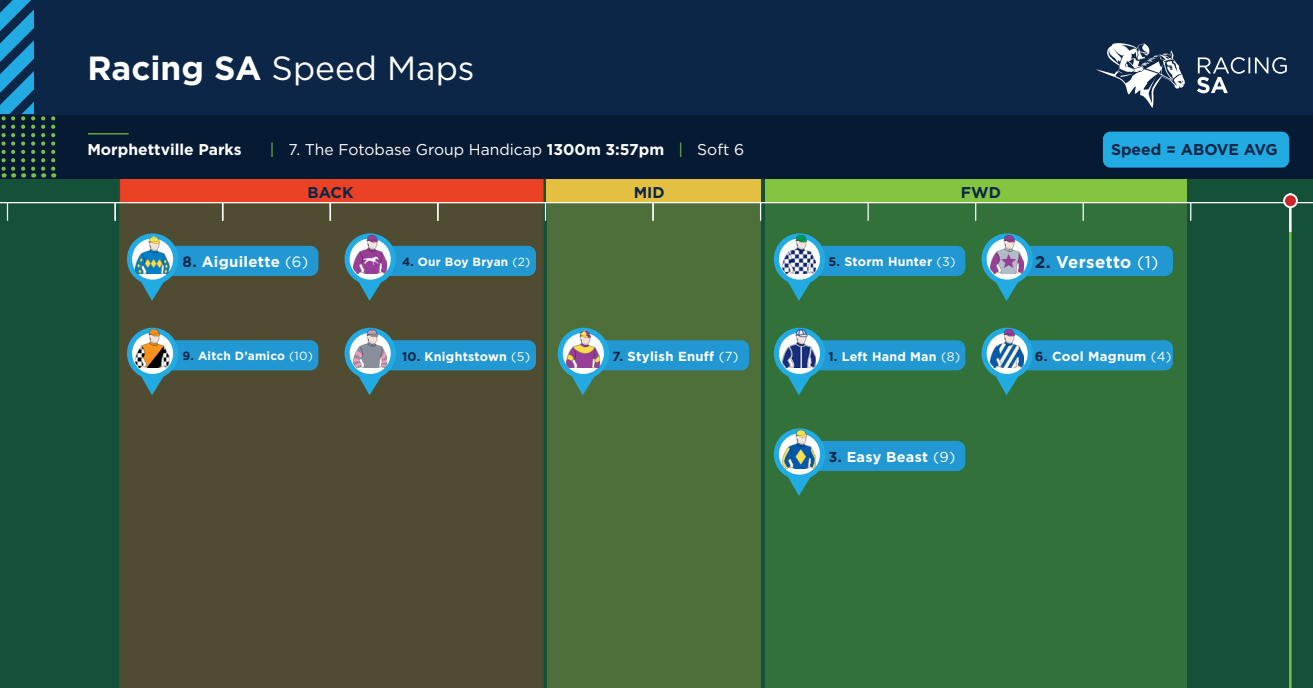
<style>
.page{position:relative;width:1313px;height:688px;background:#fff}
.page>*{position:absolute;margin:0;border:0;box-sizing:border-box;transform-origin:0 0}
.t1{font:33.5px "Gotham HTF";color:#fff}
.t2{font:700 16.88px "Gotham HTF";letter-spacing:.02em;color:#fff}
.t3{font:15.62px "Gotham";color:#fff}
.t4{font:700 15.62px "Gotham HTF";color:#0c2647}
.t5{font:700 15.62px "Gotham HTF";color:#fff}
.t6{font:700 15px "Gotham HTF";letter-spacing:.02em;color:#fff}
.t7{font:700 14.38px "Gotham HTF";letter-spacing:.02em;color:#fff}
.t8{font:700 13.12px "Gotham HTF";letter-spacing:.02em;color:#fff}
.t9{font:700 12.5px "Gotham HTF";letter-spacing:.02em;color:#fff}
.t10{font:700 11.88px "Gotham HTF";letter-spacing:.02em;color:#fff}
.s1{font-weight:700}
.s2{font-family:"Gotham HTF";color:#79c142}
.s3{font-family:"Gotham HTF"}
.s4{font-family:"Gotham HTF";font-weight:700}
.s5{color:#0c2647}
.s6{font-family:"Gotham";font-weight:400}
</style>
<div class="page">
<div style="left:0;top:149px;width:1312px;height:539px;background:#155138"></div>
<div style="left:119px;top:203px;width:424px;height:485px;background:#504c32"></div>
<div style="left:120px;top:178px;width:423px;height:25px;background:#eb4225;border:1px solid #eb3e26"></div>
<div style="left:546px;top:178px;width:215px;height:25px;background:#e3c042"></div>
<div style="left:764px;top:178px;width:422px;height:25px;background:#84c440"></div>
<div style="left:547px;top:203px;width:214px;height:485px;background:#4e6f3a"></div>
<div style="left:764px;top:200px;width:422px;height:488px;background:#33713a"></div>
<div style="left:0;top:0;width:1312px;height:178px;background:#0c2647"></div>
<hr style="left:0;top:202px;width:1312px;height:1px;background:#fff">
<div style="left:0;top:115px;width:1312px;height:63px;background:#071a34"></div>
<svg style="left:545px;top:203px;width:1px;height:18px"></svg>
<hr style="left:88px;top:133px;width:41px;height:1px;background:#79c142">
<svg style="left:1197px;top:57px;width:89px;height:36px"></svg>
<svg style="left:1096px;top:43px;width:88px;height:65px"></svg>
<svg style="left:652px;top:203px;width:1px;height:18px"></svg>
<svg style="left:760px;top:203px;width:1px;height:18px"></svg>
<svg style="left:867px;top:203px;width:1px;height:18px"></svg>
<svg style="left:975px;top:203px;width:1px;height:18px"></svg>
<svg style="left:1082px;top:203px;width:1px;height:18px"></svg>
<svg style="left:1190px;top:203px;width:1px;height:18px"></svg>
<svg style="left:41px;top:116px;width:4px;height:61px"></svg>
<svg style="left:51px;top:116px;width:4px;height:61px"></svg>
<svg style="left:0;top:0;width:35px;height:177px"></svg>
<hr style="left:1289px;top:231px;width:2px;height:457px;background:#79c142">
<hr style="left:1289px;top:193px;width:2px;height:39px;background:#fff">
<div style="left:1284px;top:194px;width:12px;height:13px;background:#d1232a;border-radius:50%"></div>
<div style="left:1283px;top:193px;width:14px;height:15px;border:2px solid #fff;border-radius:50%"></div>
<svg style="left:7px;top:203px;width:1px;height:18px"></svg>
<svg style="left:114px;top:203px;width:2px;height:18px"></svg>
<svg style="left:222px;top:203px;width:1px;height:18px"></svg>
<svg style="left:329px;top:203px;width:2px;height:18px"></svg>
<svg style="left:437px;top:203px;width:1px;height:18px"></svg>
<svg style="left:127px;top:328px;width:191px;height:67px;background:#3f717c"></svg>
<img style="left:136px;top:329px;width:33px;height:39px">
<svg style="left:127px;top:233px;width:191px;height:68px;background:#3f717b"></svg>
<img style="left:136px;top:235px;width:33px;height:38px">
<svg style="left:344px;top:328px;width:192px;height:67px;background:#3f717b"></svg>
<img style="left:353px;top:329px;width:34px;height:39px">
<svg style="left:344px;top:233px;width:192px;height:68px;background:#40707a"></svg>
<img style="left:353px;top:235px;width:34px;height:38px">
<svg style="left:774px;top:233px;width:191px;height:68px"></svg>
<img style="left:782px;top:235px;width:34px;height:38px">
<svg style="left:774px;top:328px;width:191px;height:67px"></svg>
<img style="left:782px;top:329px;width:34px;height:39px">
<svg style="left:774px;top:428px;width:191px;height:68px"></svg>
<img style="left:782px;top:430px;width:34px;height:38px">
<svg style="left:557px;top:328px;width:192px;height:67px"></svg>
<img style="left:566px;top:329px;width:34px;height:39px">
<svg style="left:981px;top:233px;width:192px;height:68px"></svg>
<img style="left:990px;top:235px;width:33px;height:38px">
<svg style="left:981px;top:328px;width:192px;height:67px"></svg>
<img style="left:990px;top:329px;width:33px;height:39px">
<div style="left:1102px;top:132px;width:187px;height:36px;background:#22abe2;border-radius:8px"></div>
<p class="t1" style="left:87px;top:49px;width:389px"><span class="s1">Racing SA</span> Speed Maps</p>
<p class="t5" style="left:87px;top:140px;width:156px">Morphettville Parks</p>
<p class="t3" style="left:270px;top:141px;width:476px"><span class="s2">|</span> <span class="s3">7.</span> The Fotobase Group Handicap <span class="s4">1300m 3:57pm</span> <span class="s2">|</span> Soft 6</p>
<p class="t4" style="left:308px;top:184px;width:47px">BACK</p>
<p class="t4" style="left:633px;top:184px;width:33px">MID</p>
<p class="t4" style="left:961px;top:184px;width:41px">FWD</p>
<p class="t4" style="left:1111px;top:141px;width:168px">Speed = ABOVE AVG</p>
<p class="t6" style="left:183px;top:253px;width:127px"><span class="s5">8.</span> Aiguilette <span class="s6">(6)</span></p>
<p class="t10" style="left:402px;top:255px;width:130px"><span class="s5">4.</span> Our Boy Bryan <span class="s6">(2)</span></p>
<p class="t9" style="left:828px;top:254px;width:129px"><span class="s5">5.</span> Storm Hunter <span class="s6">(3)</span></p>
<p class="t2" style="left:1035px;top:252px;width:125px"><span class="s5">2.</span> Versetto <span class="s6">(1)</span></p>
<p class="t10" style="left:183px;top:349px;width:132px"><span class="s5">9.</span> Aitch D’amico <span class="s6">(10)</span></p>
<p class="t9" style="left:402px;top:349px;width:130px"><span class="s5">10.</span> Knightstown <span class="s6">(5)</span></p>
<p class="t8" style="left:612px;top:348px;width:128px"><span class="s5">7.</span> Stylish Enuff <span class="s6">(7)</span></p>
<p class="t9" style="left:828px;top:349px;width:133px"><span class="s5">1.</span> Left Hand Man <span class="s6">(8)</span></p>
<p class="t8" style="left:1035px;top:348px;width:138px"><span class="s5">6.</span> Cool Magnum <span class="s6">(4)</span></p>
<p class="t7" style="left:828px;top:448px;width:128px"><span class="s5">3.</span> Easy Beast <span class="s6">(9)</span></p>
</div>
